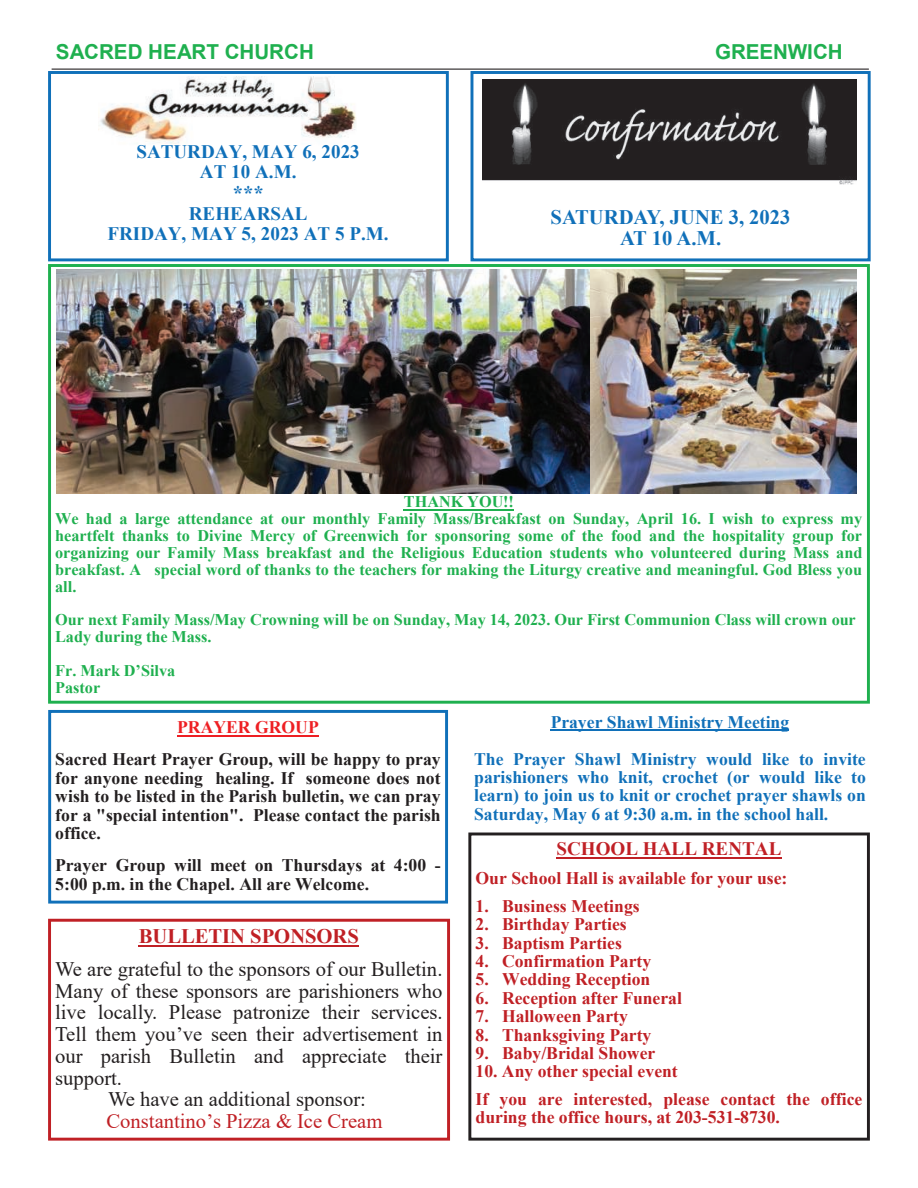
<style>
.page{position:relative;width:918px;height:1188px;background:#fff}
.page>*{position:absolute;margin:0;border:0;box-sizing:border-box;transform-origin:0 0}
.t1{font:20.7px "Times New Roman";color:#231f20}
.t2{font:700 20.7px/21.3px "Times New Roman";color:#1070b9;text-align:center}
.t3{font:20.7px "Times New Roman";color:#c02025}
.t4{font:700 20.7px "Arial";letter-spacing:-.005em;color:#1fb04f}
.t5{font:700 20.7px "Times New Roman";color:#c02025}
.t6{font:700 19.05px/20px "Times New Roman";color:#1070b9;text-align:center}
.t7{font:700 19.05px "Times New Roman";color:#c02025}
.t8{font:700 17.7px/27.5px "Times New Roman";color:#c02025}
.t9{font:700 17.7px/18.5px "Times New Roman";color:#231f20;text-align:justify}
.t10{font:700 17.7px/18.5px "Times New Roman";color:#1070b9;text-align:center}
.t11{font:700 17.7px "Times New Roman";color:#ee1f23}
.t12{font:700 16.2px/16.8px "Times New Roman";color:#1fb04f}
</style>
<div class="page">
<div style="left:48px;top:919px;width:402px;height:222px;border:3px solid #c02025"></div>
<hr style="left:139px;top:945px;width:220px;height:2px;background:#c02025">
<hr style="left:52px;top:69px;width:817px;height:1px;background:#231f20">
<img style="left:100px;top:77px;width:256px;height:67px">
<div style="left:48px;top:71px;width:401px;height:190px;border:3px solid #1070b9"></div>
<div style="left:471px;top:71px;width:400px;height:190px;border:3px solid #1070b9"></div>
<img style="left:483px;top:79px;width:373px;height:105px">
<div style="left:468px;top:833px;width:402px;height:308px;border:3px solid #231f20"></div>
<hr style="left:556px;top:857px;width:226px;height:2px;background:#c02025">
<div style="left:48px;top:710px;width:400px;height:194px;border:3px solid #1070b9"></div>
<hr style="left:177px;top:735px;width:142px;height:2px;background:#ee1f23">
<img style="left:56px;top:270px;width:800px;height:224px">
<div style="left:48px;top:264px;width:822px;height:440px;border:3px solid #1fb04f"></div>
<hr style="left:404px;top:509px;width:110px;height:2px;background:#1fb04f">
<hr style="left:551px;top:730px;width:238px;height:1px;background:#1070b9">
<p class="t4" style="left:56px;top:41px;width:260px">SACRED HEART CHURCH</p>
<p class="t4" style="left:715px;top:41px;width:129px">GREENWICH</p>
<p class="t6" style="left:136px;top:142px;width:225px">SATURDAY, MAY 6, 2023<br>AT 10 A.M.</p>
<p class="t2" style="left:233px;top:182px;width:32px">***</p>
<p class="t6" style="left:108px;top:203px;width:283px">REHEARSAL<br>FRIDAY, MAY 5, 2023 AT 5 P.M.</p>
<p class="t2" style="left:551px;top:206px;width:241px">SATURDAY, JUNE 3, 2023<br>AT 10 A.M.</p>
<p class="t12" style="left:55px;top:493px;width:809px;text-indent:349px">THANK YOU!!<br>We had a large attendance at our monthly Family Mass/Breakfast on Sunday, April 16. I wish to express my heartfelt thanks to Divine Mercy of Greenwich for sponsoring some of the food and the hospitality group for organizing our Family Mass breakfast and the Religious Education students who volunteered during Mass and breakfast. A special word of thanks to the teachers for making the Liturgy creative and meaningful. God Bless you all.</p>
<p class="t12" style="left:55px;top:611px;width:802px">Our next Family Mass/May Crowning will be on Sunday, May 14, 2023. Our First Communion Class will crown our<br>Lady during the Mass.</p>
<p class="t12" style="left:55px;top:662px;width:122px">Fr. Mark D’Silva<br>Pastor</p>
<p class="t10" style="left:474px;top:703px;width:393px;line-height:36.9px">Prayer Shawl Ministry Meeting<br>The Prayer Shawl Ministry would like to invite</p>
<p class="t10" style="left:474px;top:768px;width:393px;text-align:justify">parishioners who knit, crochet (or would like to learn) to join us to knit or crochet prayer shawls on Saturday, May 6 at 9:30 a.m. in the school hall.</p>
<p class="t11" style="left:177px;top:717px;width:143px">PRAYER GROUP</p>
<p class="t9" style="left:55px;top:750px;width:387px">Sacred Heart Prayer Group, will be happy to pray for anyone needing healing. If someone does not wish to be listed in the Parish bulletin, we can pray for a "special intention". Please contact the parish office.</p>
<p class="t9" style="left:55px;top:856px;width:387px">Prayer Group will meet on Thursdays at 4:00 -<br>5:00 p.m. in the Chapel. All are Welcome.</p>
<p class="t7" style="left:557px;top:839px;width:226px">SCHOOL HALL RENTAL</p>
<p class="t8" style="left:476px;top:865px;width:313px">Our School Hall is available for your use:</p>
<p class="t8" style="left:476px;top:892px;width:166px">1. Business Meetings</p>
<p class="t8" style="left:476px;top:911px;width:153px">2. Birthday Parties</p>
<p class="t8" style="left:476px;top:929px;width:148px">3. Baptism Parties</p>
<p class="t8" style="left:476px;top:947px;width:177px">4. Confirmation Party</p>
<p class="t8" style="left:476px;top:966px;width:176px">5. Wedding Reception</p>
<p class="t8" style="left:476px;top:984px;width:208px">6. Reception after Funeral</p>
<p class="t8" style="left:476px;top:1003px;width:154px">7. Halloween Party</p>
<p class="t8" style="left:476px;top:1021px;width:177px">8. Thanksgiving Party</p>
<p class="t8" style="left:476px;top:1039px;width:181px">9. Baby/Bridal Shower</p>
<p class="t8" style="left:476px;top:1058px;width:388px">10. Any other special event<br>If you are interested, please contact the office</p>
<p class="t8" style="left:476px;top:1104px;width:306px">during the office hours, at 203-531-8730.</p>
<p class="t5" style="left:139px;top:925px;width:222px">BULLETIN SPONSORS</p>
<p class="t1" style="left:55px;top:957px;width:389px">We are grateful to the sponsors of our Bulletin.</p>
<p class="t1" style="left:55px;top:979px;width:389px">Many of these sponsors are parishioners who</p>
<p class="t1" style="left:55px;top:1001px;width:389px">live locally. Please patronize their services.</p>
<p class="t1" style="left:55px;top:1023px;width:389px">Tell them you’ve seen their advertisement in</p>
<p class="t1" style="left:55px;top:1044px;width:389px">our parish Bulletin and appreciate their</p>
<p class="t1" style="left:55px;top:1066px;width:68px">support.</p>
<p class="t1" style="left:108px;top:1088px;width:259px">We have an additional sponsor:</p>
<p class="t3" style="left:107px;top:1110px;width:277px">Constantino’s Pizza &amp; Ice Cream</p>
</div>
